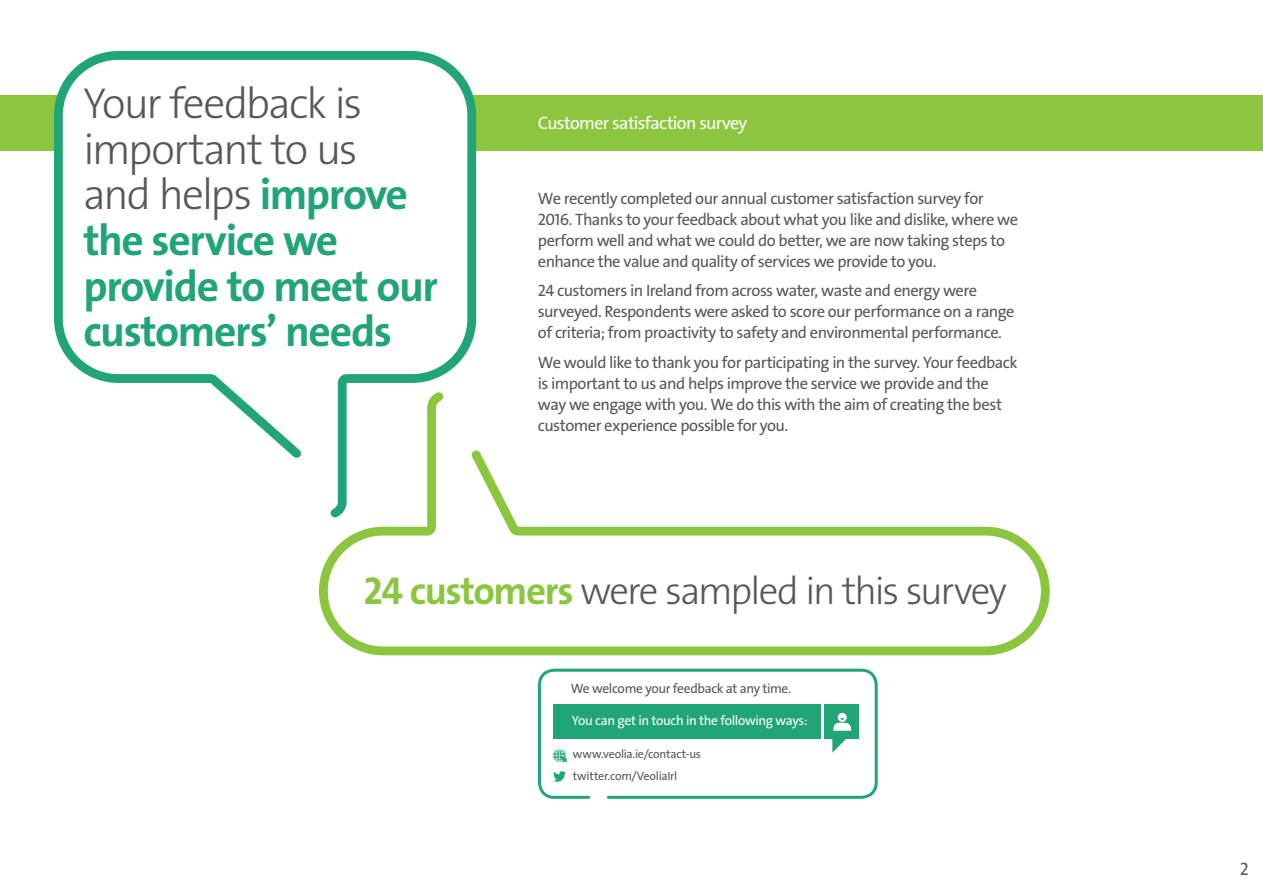
<style>
.page{position:relative;width:1263px;height:893px;background:#fff}
.page>*{position:absolute;margin:0;border:0;box-sizing:border-box;transform-origin:0 0}
.t1{font:43.5px/45.6px "The Sans Veolia W7 Bld";letter-spacing:-.03em;color:#21a577}
.t2{font:39px "The Sans Veolia W3 Lig";letter-spacing:-.05em;color:#57585a}
.t3{font:18px "The Sans Veolia W5 Pla";letter-spacing:-.04em;color:#fff}
.t4{font:18px "The Sans Veolia W5 Pla";color:#57585a}
.t5{font:16.5px/21px "The Sans Veolia W5 Pla";letter-spacing:-.035em;color:#57585a}
.t6{font:13.5px "The Sans Veolia W5 Pla";letter-spacing:-.025em;color:#fff}
.t7{font:13.5px "The Sans Veolia W5 Pla";letter-spacing:-.025em;color:#57585a}
.t8{font:12px "The Sans Veolia W5 Pla";letter-spacing:-.02em;color:#57585a}
.s1{font-family:"The Sans Veolia W3 Lig";color:#57585a}
.s2{font-family:"The Sans Veolia W7 Bld";color:#8bc63e}
</style>
<div class="page">
<div style="left:538px;top:669px;width:340px;height:130px;border:3px solid #21a577;border-radius:15px"></div>
<div style="left:0;top:96px;width:1263px;height:55px;background:#8bc63e"></div>
<svg style="left:553px;top:771px;width:13px;height:11px"></svg>
<div style="left:553px;top:705px;width:267px;height:34px;background:#21a577"></div>
<div style="left:824px;top:705px;width:34px;height:34px;background:#21a577"></div>
<svg style="left:832px;top:713px;width:20px;height:40px"></svg>
<svg style="left:553px;top:749px;width:14px;height:14px"></svg>
<svg style="left:318px;top:455px;width:732px;height:201px"></svg>
<svg style="left:50px;top:51px;width:431px;height:474px"></svg>
<p class="t1" style="left:83px;top:81px;width:356px"><span class="s1">Your feedback is important to us<br>and helps</span> improve the service we provide to meet our customers’ needs</p>
<p class="t3" style="left:538px;top:112px;width:211px">Customer satisfaction survey</p>
<p class="t5" style="left:538px;top:188px;width:482px">We recently completed our annual customer satisfaction survey for 2016. Thanks to your feedback about what you like and dislike, where we perform well and what we could do better, we are now taking steps to enhance the value and quality of services we provide to you.</p>
<p class="t5" style="left:538px;top:280px;width:478px">24 customers in Ireland from across water, waste and energy were surveyed. Respondents were asked to score our performance on a range of criteria; from proactivity to safety and environmental performance.</p>
<p class="t5" style="left:538px;top:352px;width:481px">We would like to thank you for participating in the survey. Your feedback is important to us and helps improve the service we provide and the way we engage with you. We do this with the aim of creating the best customer experience possible for you.</p>
<p class="t2" style="left:363px;top:566px;width:645px"><span class="s2">24 customers</span> were sampled in this survey</p>
<p class="t7" style="left:571px;top:680px;width:222px">We welcome your feedback at any time.</p>
<p class="t6" style="left:572px;top:711px;width:237px">You can get in touch in the following ways:</p>
<p class="t8" style="left:573px;top:746px;width:130px">www.veolia.ie/contact-us</p>
<p class="t8" style="left:573px;top:768px;width:106px">twitter.com/VeoliaIrl</p>
<p class="t4" style="left:1240px;top:858px;width:11px">2</p>
</div>
